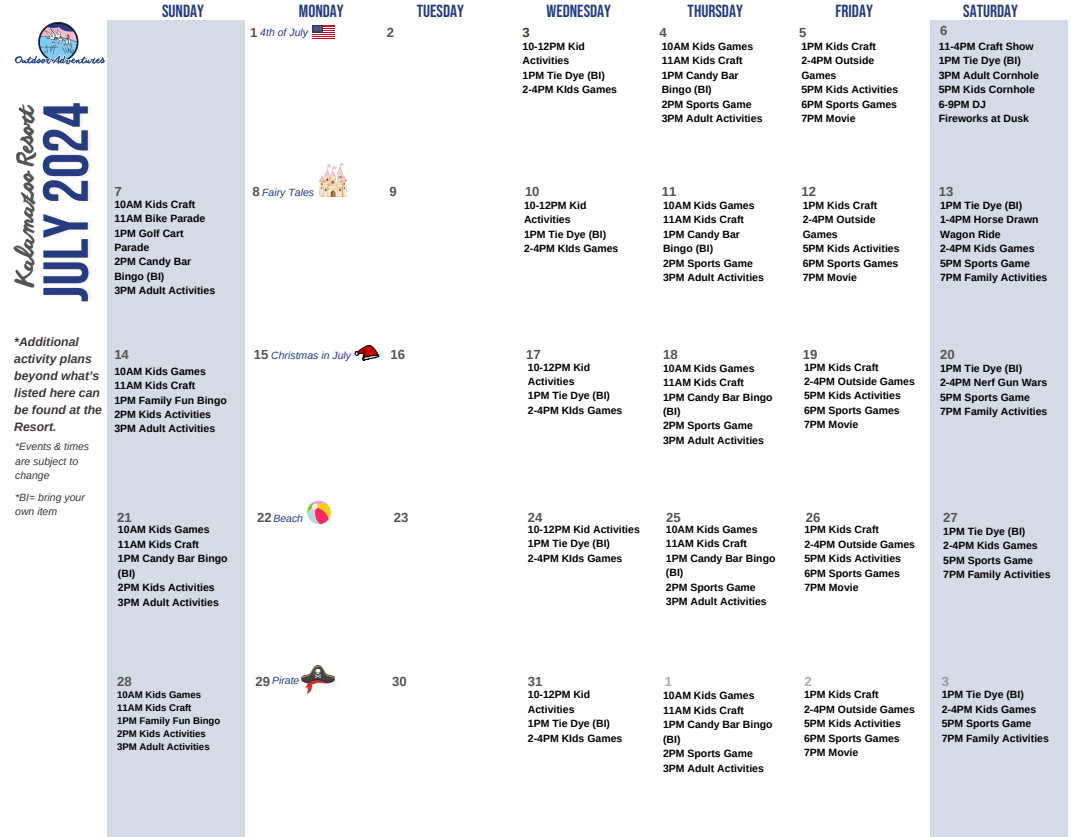
<style>
.page{position:relative;width:1083px;height:837px;background:#fff}
.page>*{position:absolute;margin:0;border:0;box-sizing:border-box;transform-origin:0 0}
.t1{font:17.5px "Bebas Neue";color:#253c82}
.t2{font:700 13.12px "Arimo";color:#545351}
.t3{font:700 13.12px "Arimo";color:#42392a}
.t4{font:italic 700 12.25px/17.1px "Arimo";color:#3c3636}
.t5{font:700 10.5px/14.4px "Arimo";color:#000}
.t6{font:italic 10.5px/14.4px "Arimo";color:#3c3636}
.t7{font:italic 10.5px "Arimo";color:#253c82}
.t8{font:700 9.62px/13.1px "Arimo";color:#000}
</style>
<div class="page">
<div style="left:107px;top:21px;width:137px;height:816px;background:#d5dae7"></div>
<div style="left:930px;top:21px;width:137px;height:816px;background:#d5dae7"></div>
<img style="left:14px;top:22px;width:92px;height:43px">
<svg style="left:355px;top:345px;width:24px;height:15px"></svg>
<svg style="left:313px;top:25px;width:22px;height:12px"></svg>
<img style="left:319px;top:163px;width:28px;height:34px">
<svg style="left:307px;top:500px;width:24px;height:24px"></svg>
<img style="left:302px;top:665px;width:33px;height:28px">
<img style="left:43px;top:103px;width:48px;height:199px">
<img style="left:13px;top:103px;width:33px;height:187px">
<p class="t1" style="left:162px;top:1px;width:44px">SUNDAY</p>
<p class="t1" style="left:299px;top:1px;width:46px">MONDAY</p>
<h3 class="t1" style="left:963px;top:1px;width:56px">SATURDAY</h3>
<h5 class="t2" style="left:250px;top:25px;width:9px">1</h5>
<p class="t1" style="left:417px;top:1px;width:49px">TUESDAY</p>
<h5 class="t1" style="left:547px;top:1px;width:66px">WEDNESDAY</h5>
<p class="t1" style="left:688px;top:1px;width:57px">THURSDAY</p>
<h5 class="t1" style="left:835px;top:1px;width:39px">FRIDAY</h5>
<h5 class="t7" style="left:260px;top:26px;width:49px">4th of July</h5>
<p class="t2" style="left:940px;top:23px;width:9px">6</p>
<h3 class="t2" style="left:387px;top:25px;width:9px">2</h3>
<p class="t3" style="left:523px;top:25px;width:9px">3</p>
<h5 class="t2" style="left:659px;top:25px;width:9px">4</h5>
<h3 class="t2" style="left:799px;top:25px;width:9px">5</h3>
<p class="t5" style="left:523px;top:39px;width:96px">10-12PM Kid<br>Activities<br>1PM Tie Dye (BI)<br>2-4PM KIds Games</p>
<h3 class="t5" style="left:662px;top:39px;width:102px">10AM Kids Games<br>11AM Kids Craft<br>1PM Candy Bar<br>Bingo (BI)<br>2PM Sports Game<br>3PM Adult Activities</h3>
<h5 class="t5" style="left:801px;top:39px;width:98px">1PM Kids Craft<br>2-4PM Outside<br>Games<br>5PM Kids Activities<br>6PM Sports Games<br>7PM Movie</h5>
<p class="t5" style="left:939px;top:39px;width:102px">11-4PM Craft Show<br>1PM Tie Dye (BI)<br>3PM Adult Cornhole<br>5PM Kids Cornhole<br>6-9PM DJ<br>Fireworks at Dusk</p>
<h5 class="t2" style="left:114px;top:184px;width:9px">7</h5>
<h3 class="t2" style="left:253px;top:184px;width:9px">8</h3>
<p class="t2" style="left:389px;top:184px;width:9px">9</p>
<p class="t2" style="left:525px;top:184px;width:16px">10</p>
<p class="t2" style="left:662px;top:184px;width:16px">11</p>
<h3 class="t2" style="left:801px;top:184px;width:16px">12</h3>
<p class="t2" style="left:939px;top:184px;width:16px">13</p>
<h5 class="t7" style="left:262px;top:186px;width:53px">Fairy Tales</h5>
<h5 class="t5" style="left:114px;top:197px;width:102px">10AM Kids Craft<br>11AM Bike Parade<br>1PM Golf Cart<br>Parade<br>2PM Candy Bar<br>Bingo (BI)<br>3PM Adult Activities</h5>
<h5 class="t5" style="left:524px;top:198px;width:96px">10-12PM Kid<br>Activities<br>1PM Tie Dye (BI)<br>2-4PM KIds Games</h5>
<p class="t5" style="left:663px;top:198px;width:102px">10AM Kids Games<br>11AM Kids Craft<br>1PM Candy Bar<br>Bingo (BI)<br>2PM Sports Game<br>3PM Adult Activities</p>
<h5 class="t5" style="left:803px;top:198px;width:98px">1PM Kids Craft<br>2-4PM Outside<br>Games<br>5PM Kids Activities<br>6PM Sports Games<br>7PM Movie</h5>
<h5 class="t5" style="left:940px;top:198px;width:109px">1PM Tie Dye (BI)<br>1-4PM Horse Drawn<br>Wagon Ride<br>2-4PM Kids Games<br>5PM Sports Game<br>7PM Family Activities</h5>
<p class="t4" style="left:14px;top:333px;width:89px">*Additional activity plans beyond what’s listed here can be found at the<br>Resort.</p>
<h5 class="t6" style="left:15px;top:439px;width:76px">*Events &amp; times are subject to change</h5>
<h5 class="t6" style="left:15px;top:489px;width:71px">*BI= bring your own item</h5>
<p class="t2" style="left:114px;top:347px;width:16px">14</p>
<p class="t2" style="left:254px;top:347px;width:16px">15</p>
<p class="t2" style="left:391px;top:347px;width:16px">16</p>
<p class="t2" style="left:526px;top:347px;width:16px">17</p>
<p class="t2" style="left:663px;top:347px;width:16px">18</p>
<p class="t2" style="left:803px;top:347px;width:16px">19</p>
<p class="t2" style="left:940px;top:347px;width:16px">20</p>
<p class="t7" style="left:271px;top:349px;width:81px">Christmas in July</p>
<p class="t5" style="left:114px;top:364px;width:114px">10AM Kids Games<br>11AM Kids Craft<br>1PM Family Fun Bingo<br>2PM Kids Activities<br>3PM Adult Activities</p>
<p class="t5" style="left:528px;top:360px;width:96px">10-12PM Kid<br>Activities<br>1PM Tie Dye (BI)<br>2-4PM KIds Games</p>
<p class="t5" style="left:804px;top:360px;width:112px">1PM Kids Craft<br>2-4PM Outside Games<br>5PM Kids Activities<br>6PM Sports Games<br>7PM Movie</p>
<h5 class="t5" style="left:663px;top:361px;width:111px">10AM Kids Games<br>11AM Kids Craft<br>1PM Candy Bar Bingo (BI)<br>2PM Sports Game<br>3PM Adult Activities</h5>
<p class="t5" style="left:940px;top:361px;width:109px">1PM Tie Dye (BI)<br>2-4PM Nerf Gun Wars<br>5PM Sports Game<br>7PM Family Activities</p>
<p class="t2" style="left:117px;top:510px;width:16px">21</p>
<p class="t2" style="left:257px;top:510px;width:16px">22</p>
<p class="t2" style="left:394px;top:510px;width:16px">23</p>
<p class="t2" style="left:666px;top:510px;width:16px">25</p>
<p class="t2" style="left:806px;top:510px;width:16px">26</p>
<p class="t2" style="left:943px;top:510px;width:16px">27</p>
<h3 class="t2" style="left:528px;top:510px;width:16px">24</h3>
<h5 class="t7" style="left:273px;top:512px;width:31px">Beach</h5>
<h5 class="t5" style="left:118px;top:522px;width:111px">10AM Kids Games<br>11AM Kids Craft<br>1PM Candy Bar Bingo (BI)<br>2PM Kids Activities<br>3PM Adult Activities</h5>
<p class="t5" style="left:528px;top:522px;width:113px">10-12PM Kid Activities<br>1PM Tie Dye (BI)<br>2-4PM KIds Games</p>
<h5 class="t5" style="left:804px;top:522px;width:112px">1PM Kids Craft<br>2-4PM Outside Games<br>5PM Kids Activities<br>6PM Sports Games<br>7PM Movie</h5>
<p class="t5" style="left:666px;top:522px;width:111px">10AM Kids Games<br>11AM Kids Craft<br>1PM Candy Bar Bingo (BI)<br>2PM Sports Game<br>3PM Adult Activities</p>
<h5 class="t5" style="left:943px;top:524px;width:109px">1PM Tie Dye (BI)<br>2-4PM Kids Games<br>5PM Sports Game<br>7PM Family Activities</h5>
<p class="t2" style="left:117px;top:673px;width:16px">28</p>
<p class="t2" style="left:255px;top:673px;width:16px">29</p>
<p class="t2" style="left:392px;top:673px;width:16px">30</p>
<p class="t2" style="left:528px;top:673px;width:16px">31</p>
<p class="t2" style="left:665px;top:673px;width:9px">1</p>
<p class="t2" style="left:804px;top:673px;width:9px">2</p>
<p class="t2" style="left:942px;top:673px;width:9px">3</p>
<p class="t7" style="left:272px;top:674px;width:29px">Pirate</p>
<p class="t8" style="left:117px;top:688px;width:105px">10AM Kids Games<br>11AM Kids Craft<br>1PM Family Fun Bingo<br>2PM Kids Activities<br>3PM Adult Activities</p>
<h5 class="t5" style="left:528px;top:687px;width:96px">10-12PM Kid<br>Activities<br>1PM Tie Dye (BI)<br>2-4PM KIds Games</h5>
<p class="t5" style="left:804px;top:687px;width:112px">1PM Kids Craft<br>2-4PM Outside Games<br>5PM Kids Activities<br>6PM Sports Games<br>7PM Movie</p>
<h5 class="t5" style="left:663px;top:688px;width:111px">10AM Kids Games<br>11AM Kids Craft<br>1PM Candy Bar Bingo (BI)<br>2PM Sports Game<br>3PM Adult Activities</h5>
<p class="t5" style="left:942px;top:687px;width:109px">1PM Tie Dye (BI)<br>2-4PM Kids Games<br>5PM Sports Game<br>7PM Family Activities</p>
</div>
